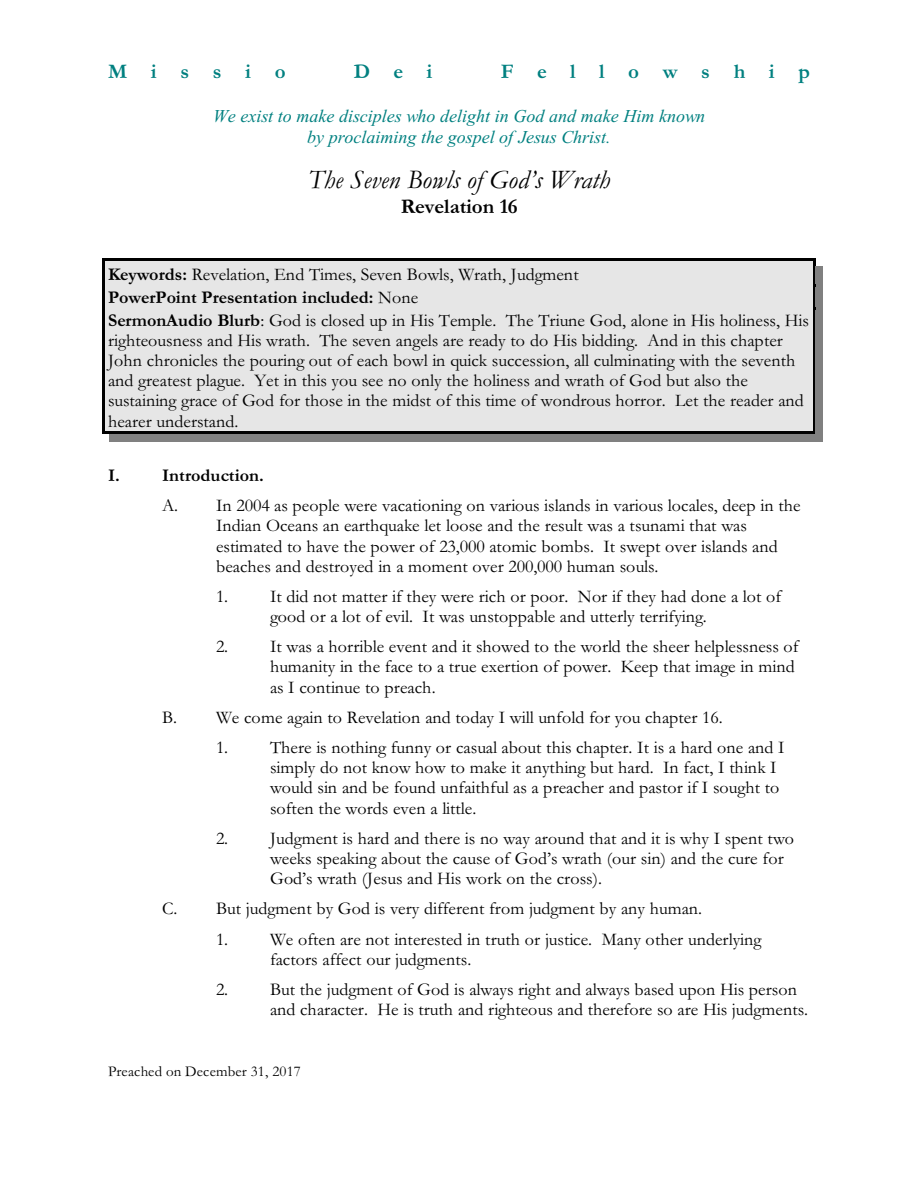
<style>
.page{position:relative;width:918px;height:1188px;background:#fff}
.page>*{position:absolute;margin:0;border:0;box-sizing:border-box;transform-origin:0 0}
.t1{font:italic 27px "Garamond";color:#000}
.t2{font:700 21px "Garamond";letter-spacing:1.125em;color:#008080}
.t3{font:700 21px "Garamond";letter-spacing:-.005em;color:#000}
.t4{font:18px/20.1px "Garamond";color:#000}
.t5{font:italic 18px/21.3px "Times New Roman";color:#008080;text-align:center}
.t6{font:700 18px "Garamond";color:#000}
.t7{font:15px "Garamond";letter-spacing:.015em;color:#000}
.s1{font-weight:700}
</style>
<div class="page">
<div style="left:102px;top:258px;width:713px;height:29px;background:#e6e6e6"></div>
<hr style="left:102px;top:258px;width:2px;height:32px;background:#000">
<hr style="left:813px;top:258px;width:2px;height:32px;background:#000">
<hr style="left:102px;top:258px;width:713px;height:3px;background:#000">
<div style="left:815px;top:266px;width:8px;height:21px;background:#808080"></div>
<div style="left:102px;top:287px;width:713px;height:23px;background:#e6e6e6"></div>
<hr style="left:102px;top:284px;width:2px;height:29px;background:#000">
<hr style="left:813px;top:284px;width:2px;height:29px;background:#000">
<div style="left:815px;top:287px;width:8px;height:23px;background:#808080"></div>
<div style="left:102px;top:310px;width:713px;height:124px;background:#e6e6e6"></div>
<hr style="left:102px;top:307px;width:2px;height:127px;background:#000">
<hr style="left:813px;top:307px;width:2px;height:127px;background:#000">
<hr style="left:102px;top:431px;width:713px;height:3px;background:#000">
<div style="left:815px;top:310px;width:8px;height:131px;background:#808080"></div>
<div style="left:109px;top:434px;width:714px;height:8px;background:#808080"></div>
<p class="t2" style="left:108px;top:65px;width:179px">Missio</p>
<p class="t2" style="left:354px;top:65px;width:80px">Dei</p>
<p class="t2" style="left:501px;top:65px;width:311px">Fellowship</p>
<p class="t5" style="left:213px;top:107px;width:494px">We exist to make disciples who delight in God and make Him known by proclaiming the gospel of Jesus Christ.</p>
<h1 class="t1" style="left:308px;top:170px;width:303px">The Seven Bowls of God’s Wrath</h1>
<p class="t3" style="left:401px;top:199px;width:119px">Revelation 16</p>
<p class="t4" style="left:108px;top:265px;width:702px;line-height:23.1px"><span class="s1">Keywords:</span> Revelation, End Times, Seven Bowls, Wrath, Judgment<br><span class="s1">PowerPoint Presentation included:</span> None<br><span class="s1">SermonAudio Blurb</span>: God is closed up in His Temple. The Triune God, alone in His holiness, His</p>
<p class="t4" style="left:108px;top:332px;width:697px">righteousness and His wrath. The seven angels are ready to do His bidding. And in this chapter John chronicles the pouring out of each bowl in quick succession, all culminating with the seventh and greatest plague. Yet in this you see no only the holiness and wrath of God but also the sustaining grace of God for those in the midst of this time of wondrous horror. Let the reader and hearer understand.</p>
<p class="t6" style="left:108px;top:469px;width:157px">I. Introduction.</p>
<p class="t4" style="left:216px;top:498px;width:586px;text-indent:-54px">A. In 2004 as people were vacationing on various islands in various locales, deep in the Indian Oceans an earthquake let loose and the result was a tsunami that was estimated to have the power of 23,000 atomic bombs. It swept over islands and beaches and destroyed in a moment over 200,000 human souls.</p>
<p class="t4" style="left:270px;top:588px;width:513px;text-indent:-54px">1. It did not matter if they were rich or poor. Nor if they had done a lot of good or a lot of evil. It was unstoppable and utterly terrifying.</p>
<p class="t4" style="left:270px;top:639px;width:530px;text-indent:-54px">2. It was a horrible event and it showed to the world the sheer helplessness of humanity in the face to a true exertion of power. Keep that image in mind as I continue to preach.</p>
<p class="t4" style="left:162px;top:709px;width:562px">B. We come again to Revelation and today I will unfold for you chapter 16.</p>
<p class="t4" style="left:270px;top:740px;width:516px;text-indent:-54px">1. There is nothing funny or casual about this chapter. It is a hard one and I simply do not know how to make it anything but hard. In fact, I think I would sin and be found unfaithful as a preacher and pastor if I sought to soften the words even a little.</p>
<p class="t4" style="left:270px;top:830px;width:526px;text-indent:-54px">2. Judgment is hard and there is no way around that and it is why I spent two weeks speaking about the cause of God’s wrath (our sin) and the cure for<br>God’s wrath (Jesus and His work on the cross).</p>
<p class="t4" style="left:162px;top:901px;width:542px">C. But judgment by God is very different from judgment by any human.</p>
<p class="t4" style="left:270px;top:931px;width:493px;text-indent:-54px">1. We often are not interested in truth or justice. Many other underlying factors affect our judgments.</p>
<p class="t4" style="left:270px;top:981px;width:540px;text-indent:-54px">2. But the judgment of God is always right and always based upon His person and character. He is truth and righteous and therefore so are His judgments.</p>
<p class="t7" style="left:108px;top:1066px;width:194px">Preached on December 31, 2017</p>
</div>
